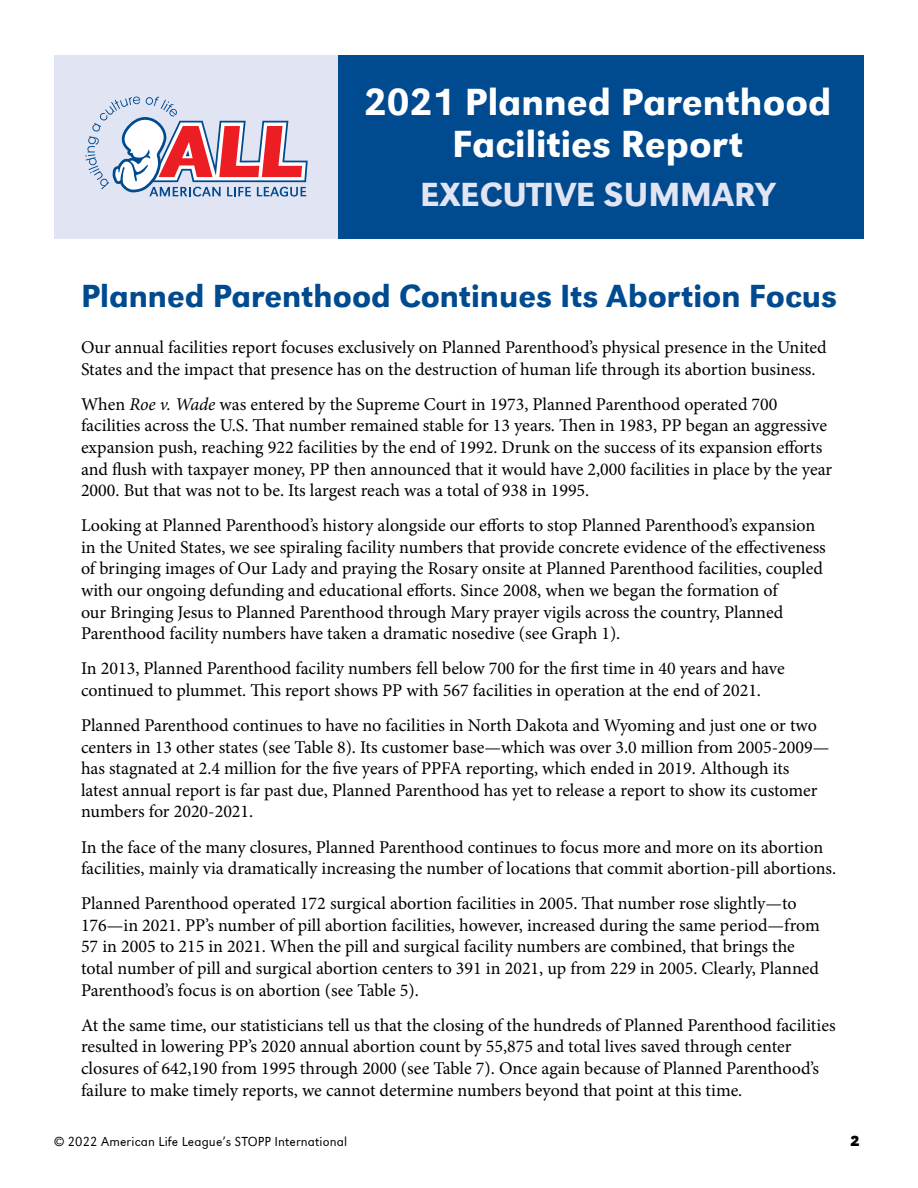
<style>
.page{position:relative;width:918px;height:1188px;background:#fff}
.page>*{position:absolute;margin:0;border:0;box-sizing:border-box;transform-origin:0 0}
.t1{font:500 39px/42px "URW Grotesk T";color:#fff;text-align:center}
.t2{font:500 34.5px "URW Grotesk T";color:#e1e4f3}
.t3{font:500 33px "URW Grotesk T";color:#004a8f}
.t4{font:18px/21.6px "Minion Pro";color:#000}
.t5{font:700 15px "URW Grotesk T";color:#000}
.t6{font:300 13.5px "URW Grotesk T";letter-spacing:.01em;color:#000}
.s1{font-style:italic}
</style>
<div class="page">
<div style="left:55px;top:55px;width:283px;height:183px;background:#e1e4f3"></div>
<svg style="left:85px;top:97px;width:223px;height:100px"></svg>
<div style="left:338px;top:55px;width:526px;height:183px;background:#004a8f"></div>
<h1 class="t1" style="left:364px;top:81px;width:469px">2021 Planned Parenthood<br>Facilities Report</h1>
<h2 class="t2" style="left:420px;top:174px;width:357px">EXECUTIVE SUMMARY</h2>
<h3 class="t3" style="left:81px;top:278px;width:758px">Planned Parenthood Continues Its Abortion Focus</h3>
<p class="t4" style="left:81px;top:337px;width:747px">Our annual facilities report focuses exclusively on Planned Parenthood’s physical presence in the United<br>States and the impact that presence has on the destruction of human life through its abortion business.</p>
<p class="t4" style="left:81px;top:393px;width:753px">When <span class="s1">Roe v. Wade</span> was entered by the Supreme Court in 1973, Planned Parenthood operated 700 facilities across the U.S. That number remained stable for 13 years. Then in 1983, PP began an aggressive expansion push, reaching 922 facilities by the end of 1992. Drunk on the success of its expansion efforts and flush with taxpayer money, PP then announced that it would have 2,000 facilities in place by the year 2000. But that was not to be. Its largest reach was a total of 938 in 1995.</p>
<p class="t4" style="left:81px;top:515px;width:746px">Looking at Planned Parenthood’s history alongside our efforts to stop Planned Parenthood’s expansion in the United States, we see spiraling facility numbers that provide concrete evidence of the effectiveness of bringing images of Our Lady and praying the Rosary onsite at Planned Parenthood facilities, coupled with our ongoing defunding and educational efforts. Since 2008, when we began the formation of<br>our Bringing Jesus to Planned Parenthood through Mary prayer vigils across the country, Planned Parenthood facility numbers have taken a dramatic nosedive (see Graph 1).</p>
<p class="t4" style="left:81px;top:658px;width:705px">In 2013, Planned Parenthood facility numbers fell below 700 for the first time in 40 years and have continued to plummet. This report shows PP with 567 facilities in operation at the end of 2021.</p>
<p class="t4" style="left:81px;top:715px;width:750px">Planned Parenthood continues to have no facilities in North Dakota and Wyoming and just one or two centers in 13 other states (see Table 8). Its customer base—which was over 3.0 million from 2005-2009— has stagnated at 2.4 million for the five years of PPFA reporting, which ended in 2019. Although its latest annual report is far past due, Planned Parenthood has yet to release a report to show its customer numbers for 2020-2021.</p>
<p class="t4" style="left:81px;top:836px;width:757px">In the face of the many closures, Planned Parenthood continues to focus more and more on its abortion facilities, mainly via dramatically increasing the number of locations that commit abortion-pill abortions.</p>
<p class="t4" style="left:81px;top:893px;width:740px">Planned Parenthood operated 172 surgical abortion facilities in 2005. That number rose slightly—to 176—in 2021. PP’s number of pill abortion facilities, however, increased during the same period—from 57 in 2005 to 215 in 2021. When the pill and surgical facility numbers are combined, that brings the total number of pill and surgical abortion centers to 391 in 2021, up from 229 in 2005. Clearly, Planned Parenthood’s focus is on abortion (see Table 5).</p>
<p class="t4" style="left:81px;top:1014px;width:756px">At the same time, our statisticians tell us that the closing of the hundreds of Planned Parenthood facilities resulted in lowering PP’s 2020 annual abortion count by 55,875 and total lives saved through center closures of 642,190 from 1995 through 2000 (see Table 7). Once again because of Planned Parenthood’s failure to make timely reports, we cannot determine numbers beyond that point at this time.</p>
<p class="t6" style="left:54px;top:1133px;width:295px">© 2022 American Life League’s STOPP International</p>
<p class="t5" style="left:850px;top:1132px;width:11px">2</p>
</div>
